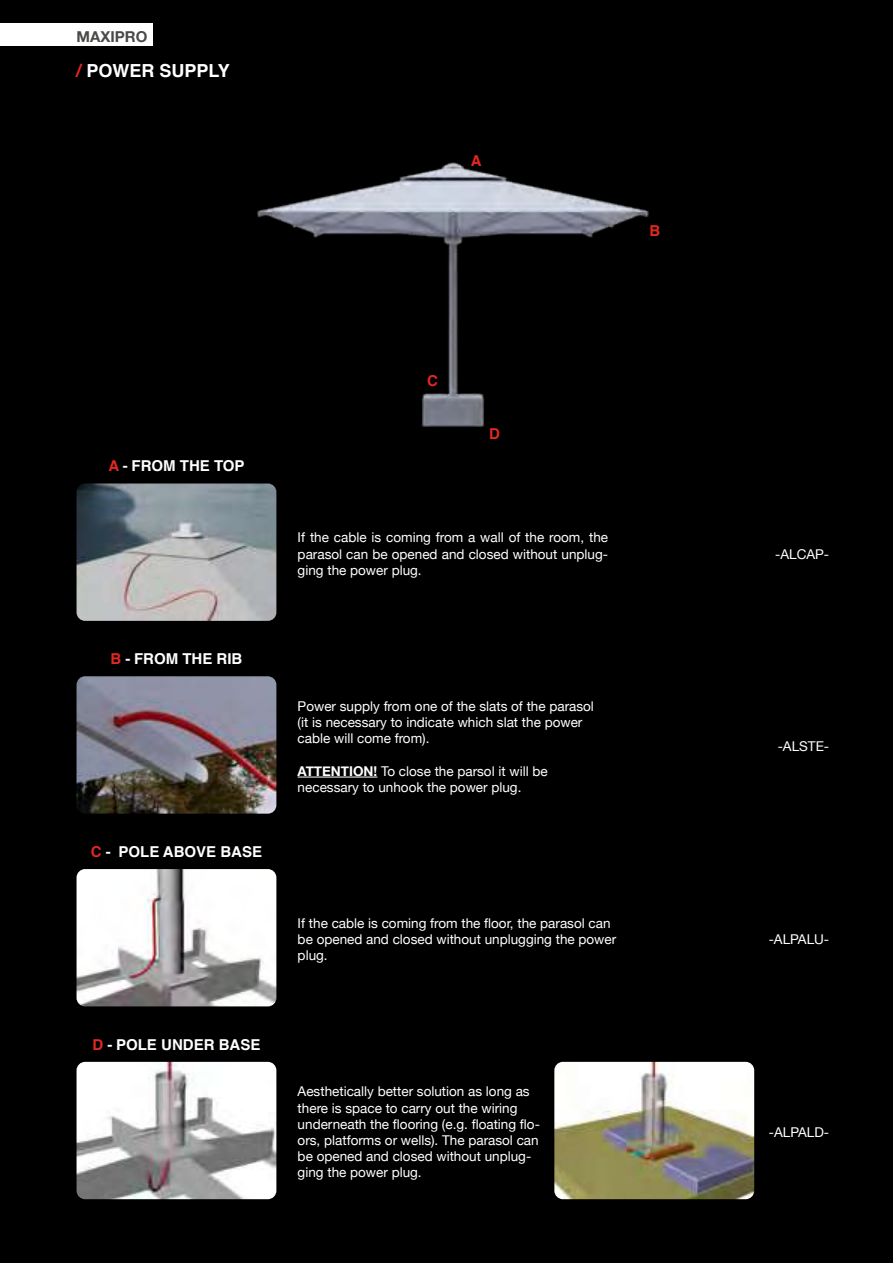
<style>
.page{position:relative;width:893px;height:1263px;background:#000}
.page>*{position:absolute;margin:0;border:0;box-sizing:border-box;transform-origin:0 0}
.t1{font:700 18px "Helvetica";color:#fff}
.t2{font:700 15px "Helvetica";color:#fff}
.t3{font:700 15px "Helvetica Neue";color:#494a48}
.t4{font:700 15px "Helvetica";color:#e32820}
.t5{font:13.5px/16.2px "Helvetica Neue";color:#fff}
.s1{color:#e32820}
.s2{font-weight:700}
</style>
<div class="page">
<img style="left:77px;top:1062px;width:199px;height:137px">
<img style="left:77px;top:869px;width:199px;height:137px">
<img style="left:77px;top:676px;width:199px;height:138px">
<hr style="left:298px;top:777px;width:79px;height:1px;background:#fff">
<img style="left:77px;top:483px;width:199px;height:138px">
<img style="left:257px;top:162px;width:392px;height:265px">
<div style="left:0;top:24px;width:153px;height:22px;background:#fff"></div>
<img style="left:554px;top:1062px;width:200px;height:137px">
<p class="t3" style="left:77px;top:25px;width:72px">MAXIPRO</p>
<h1 class="t1" style="left:77px;top:60px;width:155px"><span class="s1">/</span> POWER SUPPLY</h1>
<p class="t4" style="left:471px;top:151px;width:12px">A</p>
<p class="t4" style="left:649px;top:222px;width:12px">B</p>
<p class="t2" style="left:109px;top:457px;width:138px"><span class="s1">A</span> - FROM THE TOP</p>
<p class="t2" style="left:111px;top:650px;width:133px"><span class="s1">B</span> - FROM THE RIB</p>
<p class="t2" style="left:91px;top:842px;width:173px"><span class="s1">C</span> - POLE ABOVE BASE</p>
<p class="t2" style="left:93px;top:1035px;width:169px"><span class="s1">D</span> - POLE UNDER BASE</p>
<p class="t4" style="left:427px;top:372px;width:12px">C</p>
<p class="t4" style="left:489px;top:425px;width:12px">D</p>
<p class="t5" style="left:298px;top:530px;width:312px;text-align:justify">If the cable is coming from a wall of the room, the parasol can be opened and closed without unplug&shy;ging the power plug.</p>
<p class="t5" style="left:298px;top:699px;width:298px">Power supply from one of the slats of the parasol (it is necessary to indicate which slat the power cable will come from).</p>
<p class="t5" style="left:298px;top:763px;width:251px"><span class="s2">ATTENTION!</span> To close the parsol it will be necessary to unhook the power plug.</p>
<p class="t5" style="left:298px;top:916px;width:320px">If the cable is coming from the floor, the parasol can be opened and closed without unplugging the power plug.</p>
<p class="t5" style="left:298px;top:1084px;width:244px">Aesthetically better solution as long as there is space to carry out the wiring underneath the flooring (e.g. floating flo&shy;ors, platforms or wells). The parasol can be opened and closed without unplug&shy;ging the power plug.</p>
<p class="t5" style="left:775px;top:546px;width:56px">-ALCAP-</p>
<p class="t5" style="left:778px;top:739px;width:53px">-ALSTE-</p>
<p class="t5" style="left:769px;top:932px;width:62px">-ALPALU-</p>
<p class="t5" style="left:769px;top:1125px;width:62px">-ALPALD-</p>
</div>
